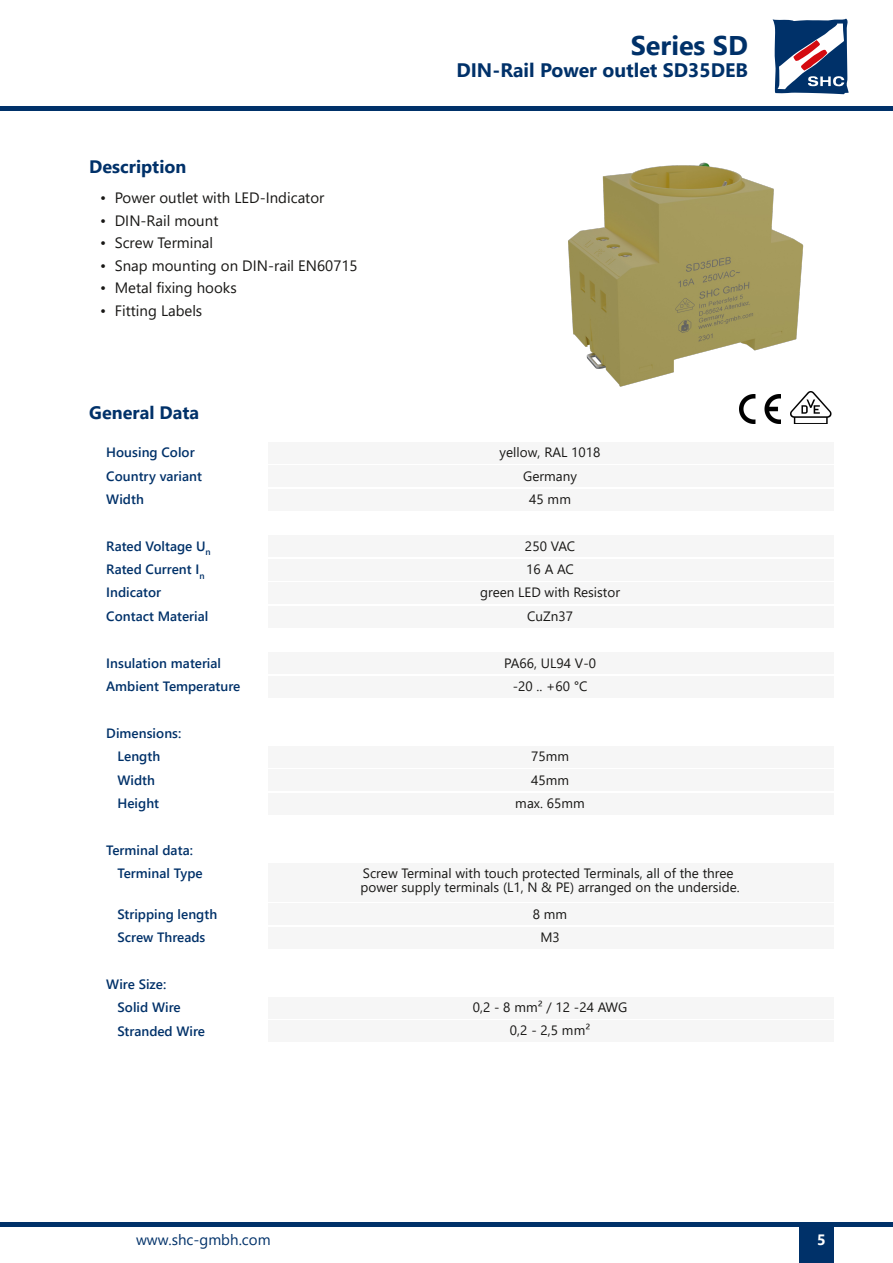
<style>
.page{position:relative;width:893px;height:1263px;background:#fff}
.page>*{position:absolute;margin:0;border:0;box-sizing:border-box;transform-origin:0 0}
.t1{font:700 27px "Segoe UI";color:#003169}
.t2{font:700 19.5px "Segoe UI";color:#003169}
.t3{font:700 18px "Segoe UI";color:#003169}
.t4{font:15px "Segoe UI";color:#181715}
.t5{font:15px "Segoe UI";color:#003169}
.t6{font:700 15px "Segoe UI";color:#fff}
.t7{font:13.5px/23.4px "Segoe UI";color:#181715;text-align:center}
.t8{font:600 13.5px/23.4px "Segoe UI";color:#003169}
</style>
<div class="page">
<svg style="left:772px;top:18px;width:77px;height:77px"></svg>
<div style="left:0;top:106px;width:893px;height:5px;background:#003169"></div>
<div style="left:799px;top:1225px;width:34px;height:38px;background:#003169"></div>
<div style="left:0;top:1222px;width:893px;height:5px;background:#003169"></div>
<img style="left:568px;top:162px;width:236px;height:225px">
<img style="left:791px;top:391px;width:41px;height:33px">
<img style="left:740px;top:395px;width:41px;height:29px">
<div style="left:268px;top:442px;width:565px;height:21px;background:#f6f6f6"></div>
<div style="left:268px;top:466px;width:565px;height:21px;background:#f6f6f6"></div>
<div style="left:268px;top:489px;width:565px;height:21px;background:#f6f6f6"></div>
<div style="left:268px;top:536px;width:565px;height:21px;background:#f6f6f6"></div>
<div style="left:268px;top:559px;width:565px;height:21px;background:#f6f6f6"></div>
<div style="left:268px;top:583px;width:565px;height:21px;background:#f6f6f6"></div>
<div style="left:268px;top:606px;width:565px;height:21px;background:#f6f6f6"></div>
<div style="left:268px;top:653px;width:565px;height:21px;background:#f6f6f6"></div>
<div style="left:268px;top:676px;width:565px;height:21px;background:#f6f6f6"></div>
<div style="left:268px;top:746px;width:565px;height:21px;background:#f6f6f6"></div>
<div style="left:268px;top:770px;width:565px;height:21px;background:#f6f6f6"></div>
<div style="left:268px;top:793px;width:565px;height:21px;background:#f6f6f6"></div>
<div style="left:268px;top:863px;width:565px;height:38px;background:#f6f6f6"></div>
<div style="left:268px;top:904px;width:565px;height:21px;background:#f6f6f6"></div>
<div style="left:268px;top:927px;width:565px;height:21px;background:#f6f6f6"></div>
<div style="left:268px;top:997px;width:565px;height:21px;background:#f6f6f6"></div>
<div style="left:268px;top:1020px;width:565px;height:22px;background:#f6f6f6"></div>
<h3 class="t3" style="left:89px;top:153px;width:98px">Description</h3>
<p class="t4" style="left:100px;top:187px;width:226px">• Power outlet with LED‐Indicator</p>
<p class="t4" style="left:100px;top:210px;width:120px">• DIN‐Rail mount</p>
<p class="t4" style="left:100px;top:232px;width:115px">• Screw Terminal</p>
<p class="t4" style="left:100px;top:255px;width:259px">• Snap mounting on DIN‐rail EN60715</p>
<p class="t4" style="left:100px;top:277px;width:138px">• Metal fixing hooks</p>
<p class="t4" style="left:100px;top:300px;width:104px">• Fitting Labels</p>
<h1 class="t1" style="left:631px;top:26px;width:119px">Series SD</h1>
<h2 class="t2" style="left:456px;top:56px;width:293px">DIN‐Rail Power outlet SD35DEB</h2>
<h3 class="t3" style="left:89px;top:400px;width:111px">General Data</h3>
<p class="t8" style="left:106px;top:440px;width:90px">Housing Color</p>
<p class="t7" style="left:500px;top:440px;width:102px">yellow, RAL 1018</p>
<p class="t8" style="left:106px;top:463px;width:97px">Country variant<br>Width</p>
<p class="t8" style="left:106px;top:533px;width:106px">Rated Voltage U<sub>n<br></sub>Rated Current I<sub>n<br></sub>Indicator<br>Contact Material</p>
<p class="t7" style="left:523px;top:463px;width:55px">Germany<br>45 mm</p>
<p class="t7" style="left:480px;top:533px;width:141px">250 VAC<br>16 A AC<br>green LED with Resistor<br>CuZn37</p>
<p class="t8" style="left:106px;top:650px;width:136px">Insulation material<br>Ambient Temperature</p>
<p class="t7" style="left:504px;top:650px;width:93px">PA66, UL94 V‐0 ‐20 .. +60 °C</p>
<p class="t8" style="left:118px;top:720px;width:65px;text-indent:-11px">Dimensions:<br>Length<br>Width</p>
<p class="t7" style="left:531px;top:744px;width:40px;text-align:left">75mm<br>45mm</p>
<p class="t8" style="left:118px;top:791px;width:43px">Height</p>
<p class="t7" style="left:515px;top:791px;width:71px">max. 65mm</p>
<p class="t8" style="left:118px;top:837px;width:87px;text-indent:-11px">Terminal data:<br>Terminal Type</p>
<p class="t8" style="left:118px;top:901px;width:101px">Stripping length</p>
<p class="t7" style="left:360px;top:866px;width:381px;line-height:13.5px;text-align:left">Screw Terminal with touch protected Terminals, all of the three power supply terminals ﴾L1, N &amp; PE﴿ arranged on the underside.</p>
<p class="t7" style="left:533px;top:901px;width:36px">8 mm</p>
<p class="t8" style="left:118px;top:925px;width:89px">Screw Threads</p>
<p class="t7" style="left:540px;top:924px;width:21px">M3</p>
<p class="t8" style="left:118px;top:972px;width:65px;text-indent:-11px">Wire Size:<br>Solid Wire</p>
<p class="t7" style="left:473px;top:995px;width:156px">0,2 ‐ 8 mm² / 12 ‐24 AWG</p>
<p class="t8" style="left:118px;top:1018px;width:89px">Stranded Wire</p>
<p class="t7" style="left:510px;top:1018px;width:82px">0,2 ‐ 2,5 mm²</p>
<p class="t5" style="left:136px;top:1229px;width:136px">www.shc‐gmbh.com</p>
<p class="t6" style="left:817px;top:1229px;width:10px">5</p>
</div>
